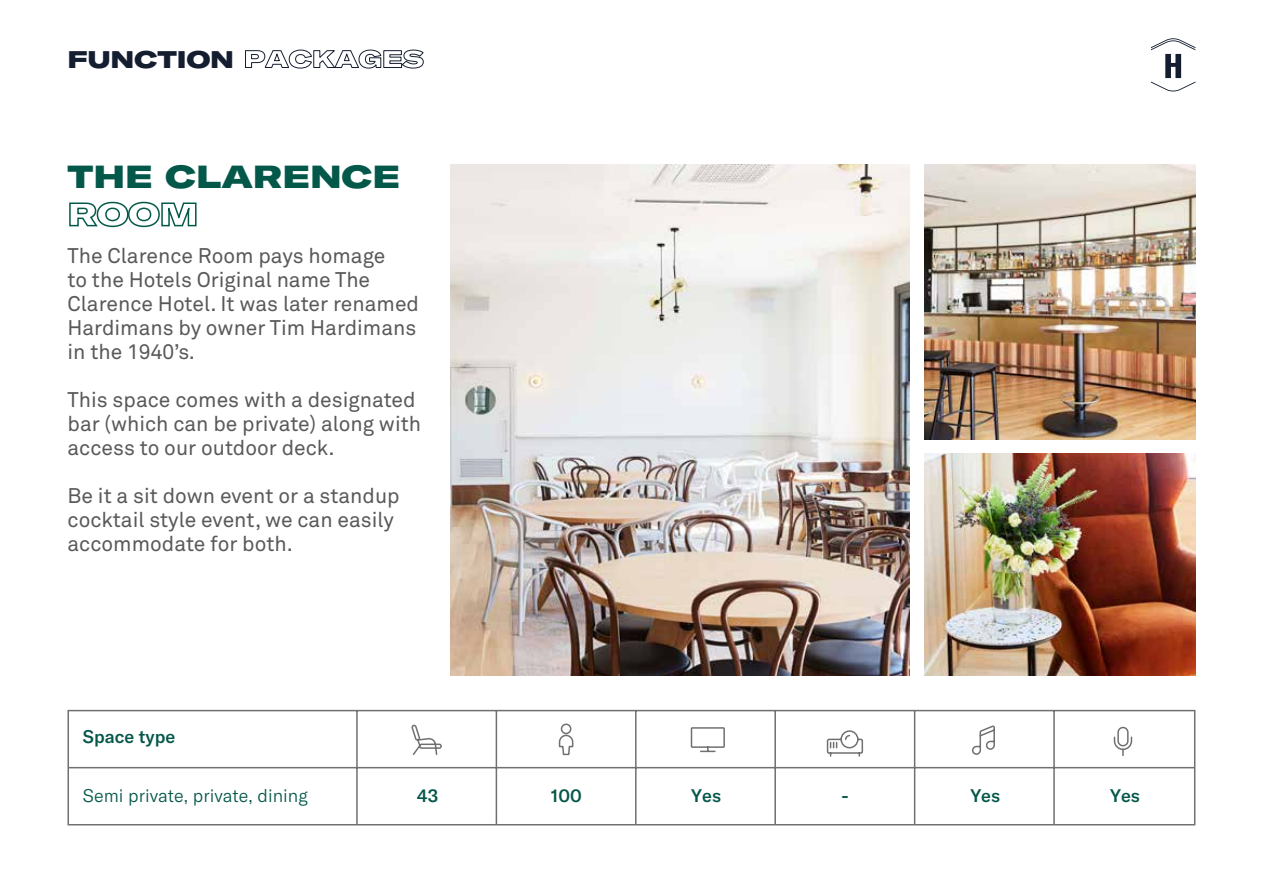
<style>
.page{position:relative;width:1263px;height:893px;background:#fff}
.page>*{position:absolute;margin:0;border:0;box-sizing:border-box;transform-origin:0 0}
.t1{font:900 expanded 31.5px "GT America Trial";color:#045849}
.t2{font:900 expanded 23.7px "GT America Trial";color:#151e30}
.t3{font:21px/24px "Akkurat Pro";color:#59595c}
.t4{font:300 18px "GT America Trial";color:#045749}
.t5{font:500 18px "GT America Trial";color:#045749}
</style>
<div class="page">
<svg style="left:1151px;top:38px;width:44px;height:53px"></svg>
<svg style="left:245px;top:50px;width:179px;height:19px"></svg>
<img style="left:450px;top:164px;width:460px;height:511px">
<img style="left:924px;top:164px;width:271px;height:275px">
<img style="left:924px;top:454px;width:271px;height:221px">
<svg style="left:69px;top:201px;width:128px;height:27px"></svg>
<svg style="left:67px;top:709px;width:1129px;height:117px"></svg>
<svg style="left:410px;top:723px;width:723px;height:34px"></svg>
<p class="t2" style="left:68px;top:50px;width:168px">FUNCTION</p>
<h1 class="t1" style="left:68px;top:165px;width:334px">THE CLARENCE</h1>
<p class="t3" style="left:68px;top:245px;width:353px">The Clarence Room pays homage<br>to the Hotels Original name The<br>Clarence Hotel. It was later renamed<br>Hardimans by owner Tim Hardimans in the 1940’s.</p>
<p class="t3" style="left:68px;top:389px;width:355px">This space comes with a designated bar (which can be private) along with access to our outdoor deck.</p>
<p class="t3" style="left:68px;top:485px;width:334px">Be it a sit down event or a standup cocktail style event, we can easily accommodate for both.</p>
<p class="t5" style="left:83px;top:730px;width:94px">Space type</p>
<p class="t4" style="left:83px;top:788px;width:226px">Semi private, private, dining</p>
<p class="t5" style="left:417px;top:788px;width:23px">43</p>
<p class="t5" style="left:551px;top:788px;width:32px">100</p>
<p class="t5" style="left:691px;top:788px;width:31px">Yes</p>
<p class="t5" style="left:841px;top:788px;width:9px">–</p>
<p class="t5" style="left:970px;top:788px;width:31px">Yes</p>
<p class="t5" style="left:1110px;top:788px;width:31px">Yes</p>
</div>
